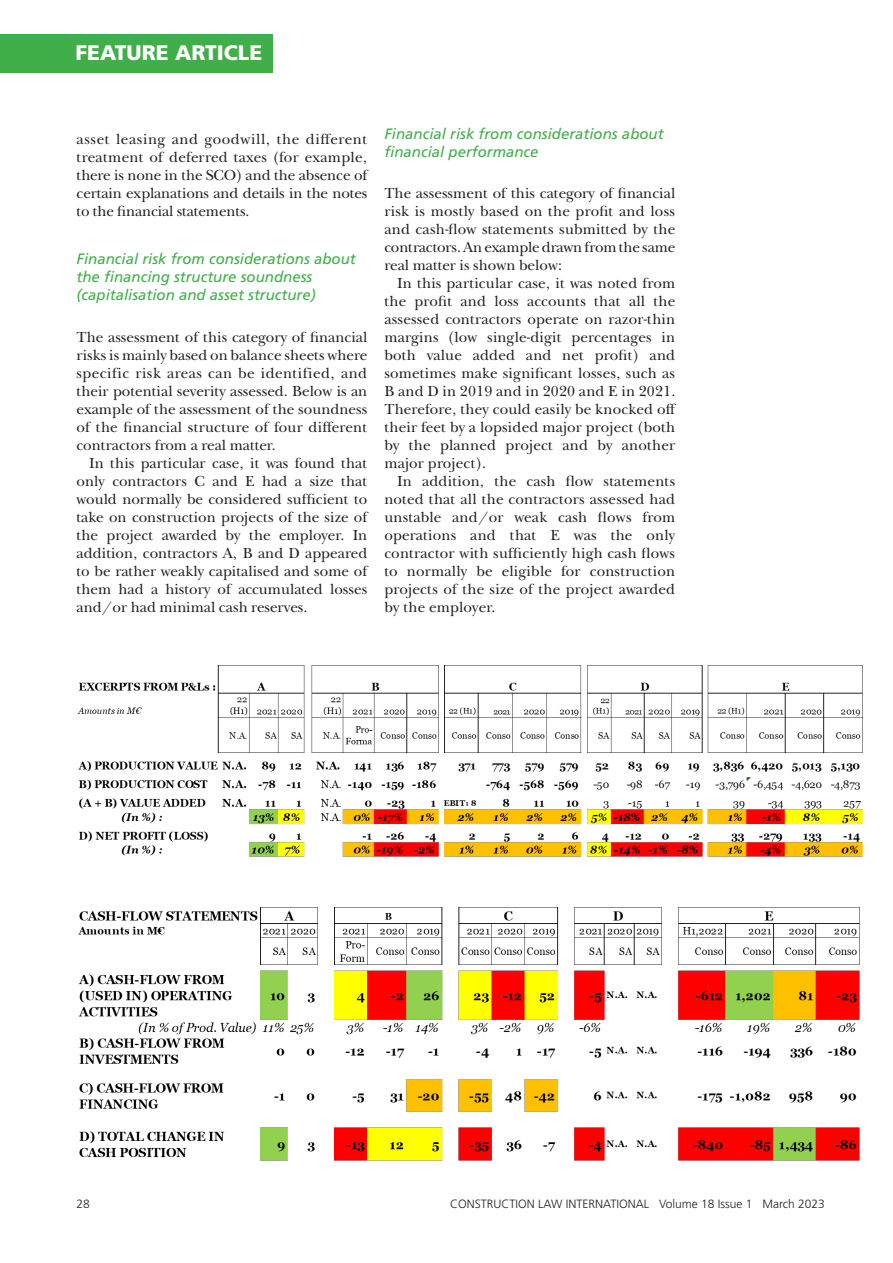
<style>
.page{position:relative;width:893px;height:1263px;background:#fff}
.page>*{position:absolute;margin:0;border:0;box-sizing:border-box;transform-origin:0 0}
.t1{font:900 21px "Frutiger LT Pro";color:#fff}
.body_copy{font:15px/18px "New Baskerville ITC";letter-spacing:.01em;color:#231f20;text-align:justify}
.body_copy_1st_paragr{font:15px/18px "New Baskerville ITC";letter-spacing:-.01em;color:#231f20;text-align:justify}
.D-head_-_green{font:italic 15px/18.3px "Frutiger LT Pro";color:#40ae49}
.t2{font:300 12px "Frutiger LT Pro";color:#231f20}
</style>
<div class="page">
<div style="left:0;top:34px;width:273px;height:38px;background:#40ae49"></div>
<img style="left:77px;top:665px;width:785px;height:192px">
<img style="left:78px;top:907px;width:782px;height:254px">
<p class="t1" style="left:76px;top:40px;width:188px">FEATURE ARTICLE</p>
<p class="body_copy_1st_paragr" style="left:77px;top:131px;width:292px">asset leasing and goodwill, the different treatment of deferred taxes (for example, there is none in the SCO) and the absence of certain explanations and details in the notes to the financial statements.</p>
<p class="D-head_-_green" style="left:77px;top:250px;width:281px">Financial risk from considerations about the financing structure soundness (capitalisation and asset structure)</p>
<p class="body_copy_1st_paragr" style="left:77px;top:329px;width:292px">The assessment of this category of financial risks is mainly based on balance sheets where specific risk areas can be identified, and their potential severity assessed. Below is an example of the assessment of the soundness of the financial structure of four different contractors from a real matter.</p>
<p class="body_copy" style="left:77px;top:455px;width:292px;text-indent:13px">In this particular case, it was found that only contractors C and E had a size that would normally be considered sufficient to take on construction projects of the size of the project awarded by the employer. In addition, contractors A, B and D appeared to be rather weakly capitalised and some of them had a history of accumulated losses and/or had minimal cash reserves.</p>
<p class="D-head_-_green" style="left:384px;top:125px;width:281px">Financial risk from considerations about financial performance</p>
<p class="body_copy_1st_paragr" style="left:384px;top:185px;width:292px">The assessment of this category of financial risk is mostly based on the profit and loss and cash-flow statements submitted by the contractors. An example drawn from the same real matter is shown below:</p>
<p class="body_copy" style="left:384px;top:275px;width:292px;text-indent:13px">In this particular case, it was noted from the profit and loss accounts that all the assessed contractors operate on razor-thin margins (low single-digit percentages in both value added and net profit) and sometimes make significant losses, such as B and D in 2019 and in 2020 and E in 2021.<br>Therefore, they could easily be knocked off their feet by a lopsided major project (both by the planned project and by another major project).</p>
<p class="body_copy" style="left:384px;top:473px;width:292px;text-indent:13px">In addition, the cash flow statements noted that all the contractors assessed had unstable and/or weak cash flows from operations and that E was the only contractor with sufficiently high cash flows to normally be eligible for construction projects of the size of the project awarded by the employer.</p>
<p class="t2" style="left:77px;top:1197px;width:15px">28</p>
<p class="t2" style="left:450px;top:1197px;width:376px">CONSTRUCTION LAW INTERNATIONAL Volume 18 Issue 1 March 2023</p>
</div>
